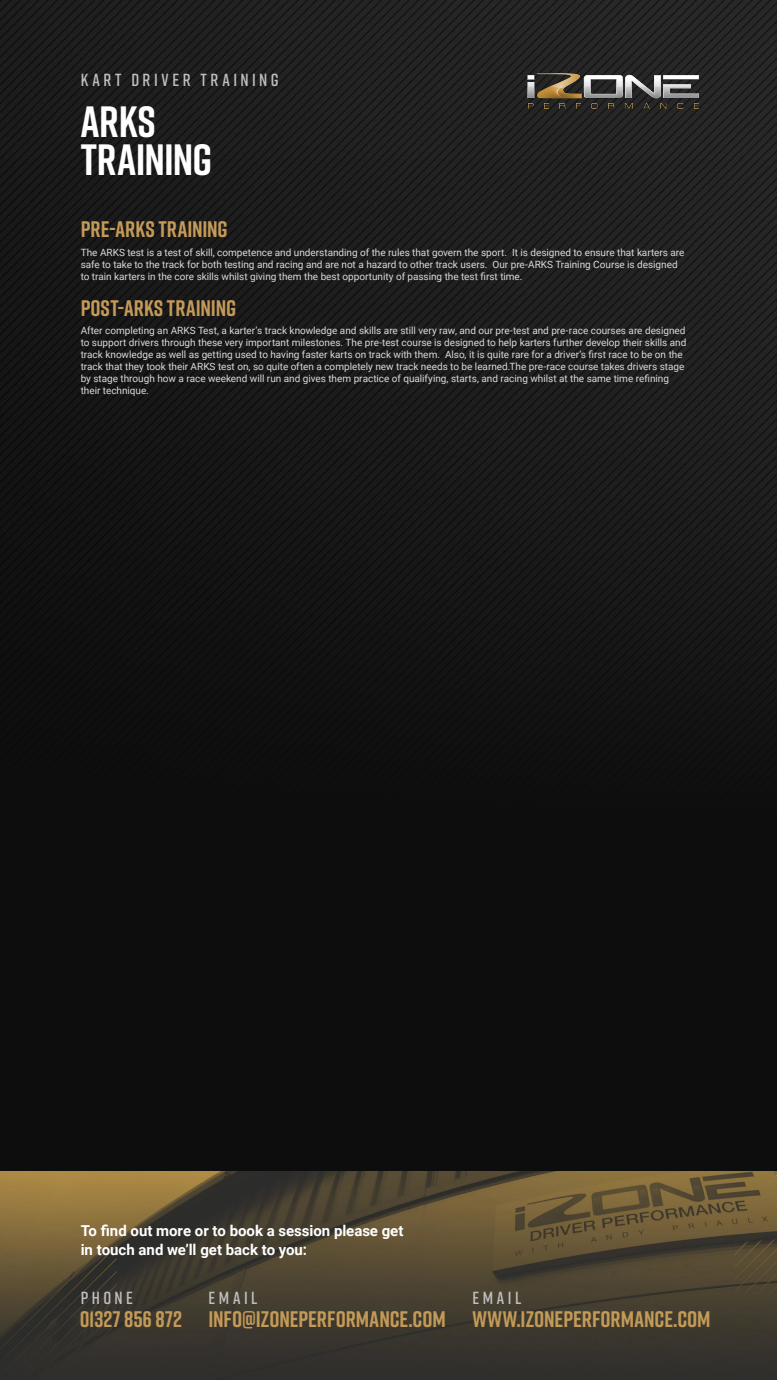
<style>
.page{position:relative;width:777px;height:1380px;background:#fff}
.page>*{position:absolute;margin:0;border:0;box-sizing:border-box;transform-origin:0 0}
.t1{font:700 43.75px "Rift";letter-spacing:-.005em;color:#fff}
.t2{font:700 22.5px "Rift";color:#c49a58}
.t3{font:600 17.5px "Rift";letter-spacing:.205em;color:#bfbfbf}
.t4{font:700 15px/18.8px "Roboto";letter-spacing:-.005em;color:#fff}
.t5{font:10px/12px "Roboto";letter-spacing:-.005em;color:#d9d9d9}
</style>
<div class="page">
<div style="left:0;top:0;width:776px;height:1380px;background:#0d0d0d"></div>
<img style="left:0;top:0;width:776px;height:687px">
<img style="left:0;top:1171px;width:776px;height:209px">
<img style="left:509px;top:60px;width:208px;height:61px">
<p class="t3" style="left:81px;top:67px;width:199px">KART DRIVER TRAINING</p>
<p class="t1" style="left:81px;top:91px;width:77px">ARKS</p>
<p class="t1" style="left:81px;top:128px;width:133px">TRAINING</p>
<p class="t2" style="left:81px;top:213px;width:148px">PRE-ARKS TRAINING</p>
<p class="t5" style="left:81px;top:246px;width:605px">The ARKS test is a test of skill, competence and understanding of the rules that govern the sport. It is designed to ensure that karters are safe to take to the track for both testing and racing and are not a hazard to other track users. Our pre-ARKS Training Course is designed to train karters in the core skills whilst giving them the best opportunity of passing the test first time.</p>
<p class="t2" style="left:81px;top:292px;width:157px">POST-ARKS TRAINING</p>
<p class="t5" style="left:81px;top:324px;width:607px">After completing an ARKS Test, a karter’s track knowledge and skills are still very raw, and our pre-test and pre-race courses are designed to support drivers through these very important milestones. The pre-test course is designed to help karters further develop their skills and track knowledge as well as getting used to having faster karts on track with them. Also, it is quite rare for a driver’s first race to be on the track that they took their ARKS test on, so quite often a completely new track needs to be learned.The pre-race course takes drivers stage by stage through how a race weekend will run and gives them practice of qualifying, starts, and racing whilst at the same time refining their technique.</p>
<p class="t4" style="left:81px;top:1221px;width:324px">To find out more or to book a session please get in touch and we’ll get back to you:</p>
<p class="t3" style="left:81px;top:1286px;width:54px">PHONE</p>
<p class="t3" style="left:208px;top:1286px;width:50px">EMAIL</p>
<p class="t3" style="left:472px;top:1286px;width:50px">EMAIL</p>
<p class="t2" style="left:80px;top:1303px;width:104px">01327 856 872</p>
<p class="t2" style="left:208px;top:1303px;width:239px">INFO@IZONEPERFORMANCE.COM</p>
<p class="t2" style="left:472px;top:1303px;width:240px">WWW.IZONEPERFORMANCE.COM</p>
</div>
